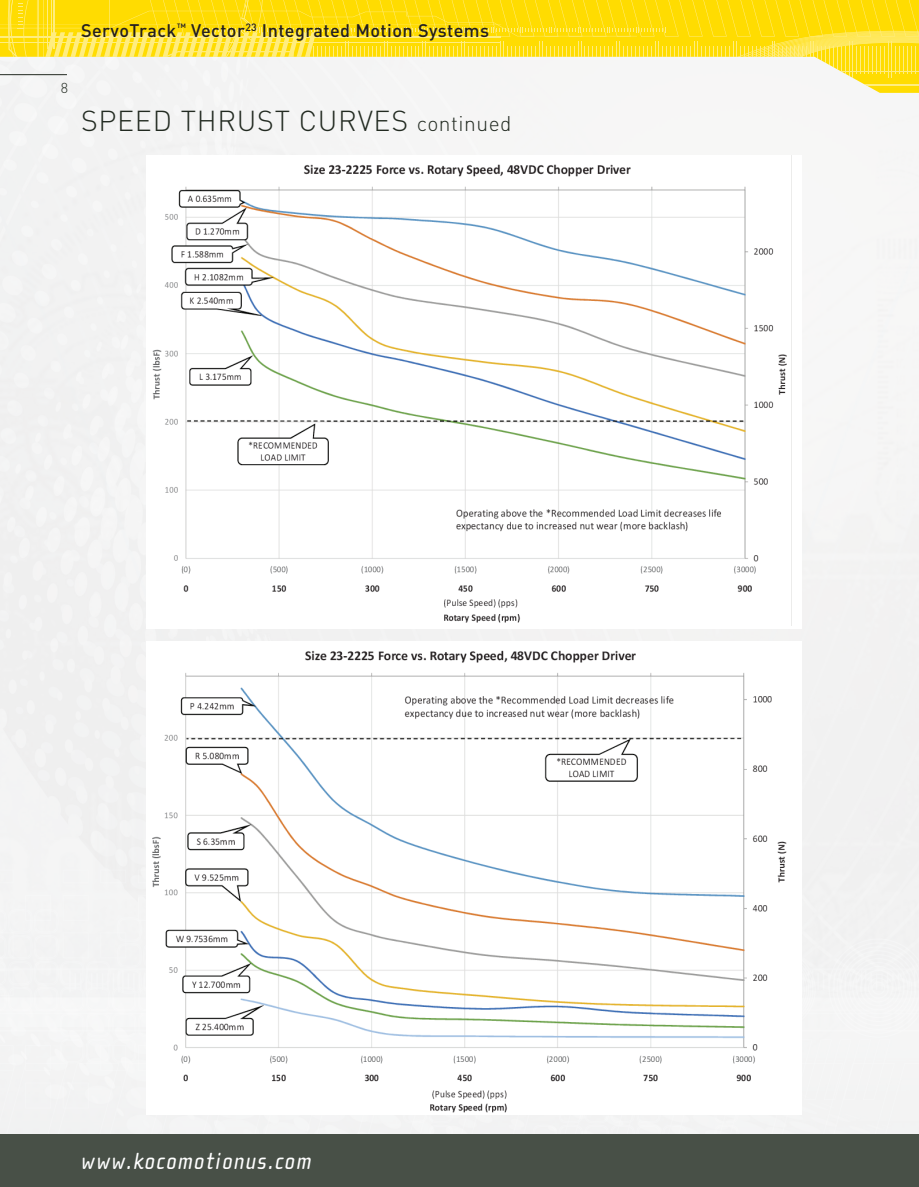
<style>
.page{position:relative;width:919px;height:1187px;background:#fff}
.page>*{position:absolute;margin:0;border:0;box-sizing:border-box;transform-origin:0 0}
.t1{font:300 28.5px "DIN";letter-spacing:.025em;color:#222a21}
.t2{font:italic 24px "Cholla Sans";letter-spacing:.05em;color:#fff}
.t3{font:500 18px "DIN";letter-spacing:.025em;color:#231f20}
.t4{font:300 14.25px "DIN";color:#222a21}
.s1{font-size:21px}
</style>
<div class="page">
<svg style="left:0;top:0;width:919px;height:93px"></svg>
<div style="left:0;top:1134px;width:918px;height:52px;background:#485047"></div>
<hr style="left:0;top:74px;width:67px;height:1px;background:#222a21">
<img style="left:152px;top:164px;width:635px;height:459px">
<img style="left:152px;top:650px;width:635px;height:463px">
<p class="t3" style="left:81px;top:19px;width:409px">ServoTrack<sup>™</sup> Vector<sup>23</sup> Integrated Motion Systems</p>
<p class="t4" style="left:61px;top:79px;width:9px">8</p>
<h1 class="t1" style="left:81px;top:103px;width:432px">SPEED THRUST CURVES <span class="s1">continued</span></h1>
<h2 class="t2" style="left:81px;top:1147px;width:232px">www.kocomotionus.com</h2>
</div>
